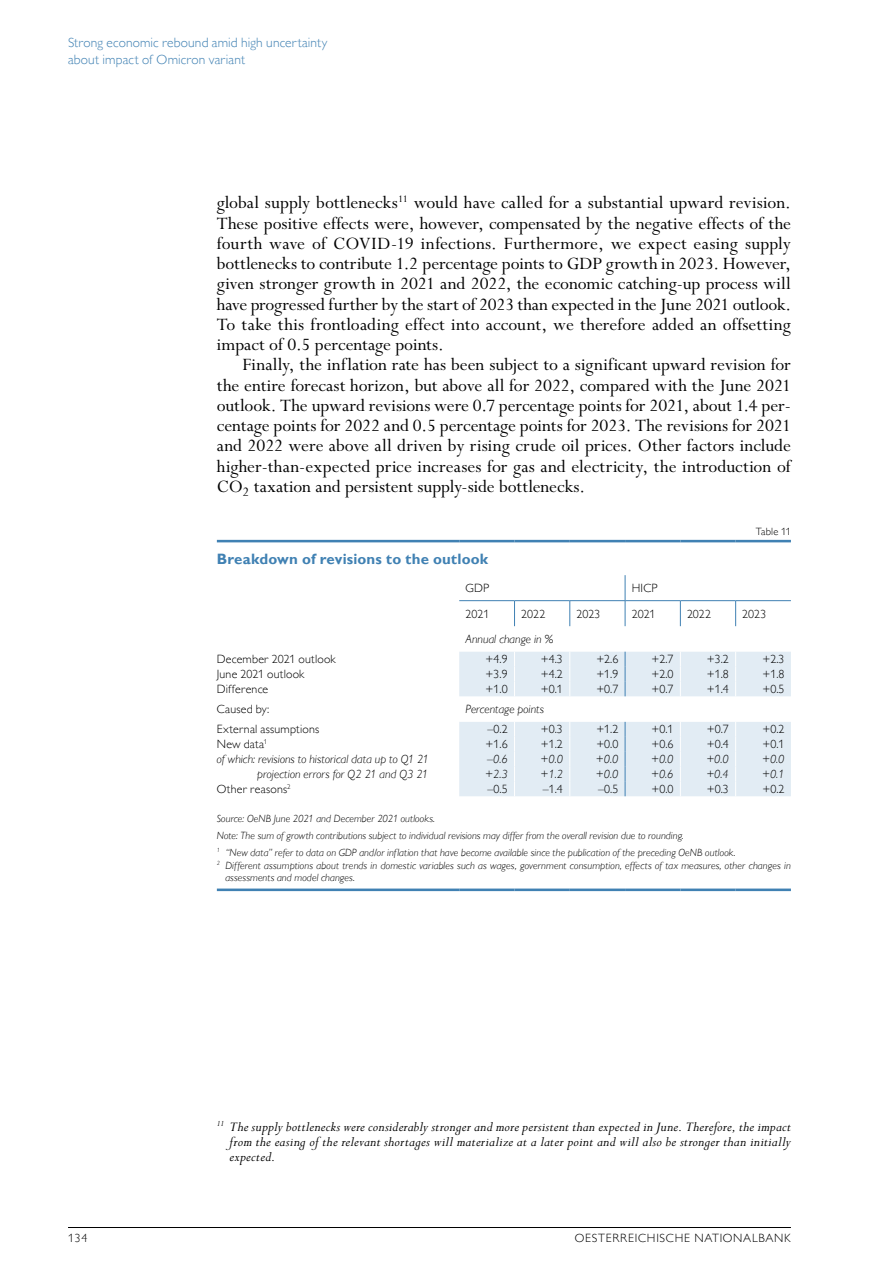
<style>
.page{position:relative;width:893px;height:1263px;background:#fff}
.page>*{position:absolute;margin:0;border:0;box-sizing:border-box;transform-origin:0 0}
.t1{font:19.5px/20.2px "Perpetua Std";color:#000;text-align:justify}
.t2{font:italic 15px/15px "Perpetua Std";letter-spacing:.015em;color:#000;text-align:justify}
.t3{font:700 15px "Gill Sans MT Pro";letter-spacing:.01em;color:#4081b3}
.t4{font:300 13.5px/16.5px "Gill Sans MT Pro";letter-spacing:.01em;color:#4081b3}
.t5{font:300 12px "Gill Sans MT Pro";letter-spacing:.015em;color:#000}
.t6{font:italic 300 12px "Gill Sans MT Pro";letter-spacing:.005em;color:#000}
.t7{font:300 12px "Gill Sans MT Pro";letter-spacing:.06em;color:#000}
.t8{font:italic 300 10.5px/17px "Gill Sans MT Pro";letter-spacing:.01em;color:#000}
.t9{font:300 10.5px "Gill Sans MT Pro";letter-spacing:.02em;color:#000}
</style>
<div class="page">
<hr style="left:68px;top:1227px;width:723px;height:1px;background:#000">
<svg style="left:459px;top:652px;width:332px;height:144px;fill:#e2ecf4"></svg>
<hr style="left:217px;top:540px;width:242px;height:2px;background:#4081b3">
<hr style="left:459px;top:540px;width:55px;height:2px;background:#4081b3">
<hr style="left:514px;top:540px;width:56px;height:2px;background:#4081b3">
<hr style="left:570px;top:540px;width:55px;height:2px;background:#4081b3">
<hr style="left:625px;top:540px;width:55px;height:2px;background:#4081b3">
<hr style="left:680px;top:540px;width:56px;height:2px;background:#4081b3">
<hr style="left:736px;top:540px;width:55px;height:2px;background:#4081b3">
<hr style="left:217px;top:888px;width:242px;height:3px;background:#4081b3">
<hr style="left:459px;top:888px;width:55px;height:3px;background:#4081b3">
<hr style="left:514px;top:888px;width:56px;height:3px;background:#4081b3">
<hr style="left:570px;top:888px;width:55px;height:3px;background:#4081b3">
<hr style="left:625px;top:888px;width:55px;height:3px;background:#4081b3">
<hr style="left:680px;top:888px;width:56px;height:3px;background:#4081b3">
<hr style="left:736px;top:888px;width:55px;height:3px;background:#4081b3">
<hr style="left:459px;top:600px;width:55px;height:1px;background:#4081b3">
<hr style="left:514px;top:600px;width:56px;height:1px;background:#4081b3">
<svg style="left:514px;top:601px;width:1px;height:25px"></svg>
<hr style="left:570px;top:600px;width:55px;height:1px;background:#4081b3">
<svg style="left:569px;top:601px;width:1px;height:25px"></svg>
<hr style="left:625px;top:600px;width:55px;height:1px;background:#4081b3">
<svg style="left:625px;top:575px;width:1px;height:51px"></svg>
<hr style="left:680px;top:600px;width:56px;height:1px;background:#4081b3">
<svg style="left:680px;top:601px;width:1px;height:25px"></svg>
<hr style="left:736px;top:600px;width:55px;height:1px;background:#4081b3">
<svg style="left:735px;top:601px;width:1px;height:25px"></svg>
<svg style="left:514px;top:652px;width:1px;height:44px"></svg>
<svg style="left:569px;top:652px;width:1px;height:44px"></svg>
<svg style="left:735px;top:652px;width:1px;height:44px"></svg>
<svg style="left:514px;top:722px;width:1px;height:74px"></svg>
<svg style="left:569px;top:722px;width:1px;height:74px"></svg>
<svg style="left:735px;top:722px;width:1px;height:74px"></svg>
<svg style="left:625px;top:652px;width:1px;height:44px"></svg>
<svg style="left:625px;top:722px;width:1px;height:74px"></svg>
<svg style="left:680px;top:652px;width:1px;height:44px"></svg>
<svg style="left:680px;top:722px;width:1px;height:74px"></svg>
<p class="t4" style="left:68px;top:34px;width:261px">Strong economic rebound amid high uncertainty about impact of Omicron variant</p>
<p class="t1" style="left:217px;top:193px;width:576px">global supply bottlenecks<sup>11</sup> would have called for a substantial upward revision.<br>These positive effects were, however, compensated by the negative effects of the fourth wave of COVID-19 infections. Furthermore, we expect easing supply bottlenecks to contribute 1.2 percentage points to GDP growth in 2023. However, given stronger growth in 2021 and 2022, the economic catching-up process will have progressed further by the start of 2023 than expected in the June 2021 outlook.<br>To take this frontloading effect into account, we therefore added an offsetting impact of 0.5 percentage points.</p>
<p class="t1" style="left:217px;top:355px;width:576px;text-indent:26px">Finally, the inflation rate has been subject to a significant upward revision for the entire forecast horizon, but above all for 2022, compared with the June 2021 outlook. The upward revisions were 0.7 percentage points for 2021, about 1.4 per&shy;centage points for 2022 and 0.5 percentage points for 2023. The revisions for 2021 and 2022 were above all driven by rising crude oil prices. Other factors include higher-than-expected price increases for gas and electricity, the introduction of CO<sub>2</sub> taxation and persistent supply-side bottlenecks.</p>
<p class="t9" style="left:756px;top:525px;width:37px">Table 11</p>
<p class="t3" style="left:217px;top:549px;width:273px">Breakdown of revisions to the outlook</p>
<p class="t5" style="left:466px;top:581px;width:25px">GDP</p>
<p class="t5" style="left:632px;top:581px;width:27px">HICP</p>
<p class="t5" style="left:466px;top:606px;width:25px">2021</p>
<p class="t5" style="left:521px;top:606px;width:26px">2022</p>
<p class="t5" style="left:576px;top:606px;width:26px">2023</p>
<p class="t5" style="left:632px;top:606px;width:25px">2021</p>
<p class="t5" style="left:687px;top:606px;width:26px">2022</p>
<p class="t5" style="left:742px;top:606px;width:26px">2023</p>
<p class="t6" style="left:466px;top:632px;width:89px">Annual change in %</p>
<p class="t5" style="left:217px;top:652px;width:121px">December 2021 outlook</p>
<p class="t5" style="left:486px;top:652px;width:24px">+4.9</p>
<p class="t5" style="left:541px;top:652px;width:24px">+4.3</p>
<p class="t5" style="left:596px;top:652px;width:24px">+2.6</p>
<p class="t5" style="left:651px;top:652px;width:24px">+2.7</p>
<p class="t5" style="left:707px;top:652px;width:24px">+3.2</p>
<p class="t5" style="left:762px;top:652px;width:24px">+2.3</p>
<p class="t5" style="left:217px;top:667px;width:89px">June 2021 outlook</p>
<p class="t5" style="left:486px;top:667px;width:24px">+3.9</p>
<p class="t5" style="left:541px;top:667px;width:24px">+4.2</p>
<p class="t5" style="left:596px;top:667px;width:24px">+1.9</p>
<p class="t5" style="left:651px;top:667px;width:24px">+2.0</p>
<p class="t5" style="left:707px;top:667px;width:24px">+1.8</p>
<p class="t5" style="left:762px;top:667px;width:24px">+1.8</p>
<p class="t5" style="left:217px;top:682px;width:53px">Difference</p>
<p class="t5" style="left:486px;top:682px;width:24px">+1.0</p>
<p class="t5" style="left:541px;top:682px;width:24px">+0.1</p>
<p class="t5" style="left:596px;top:682px;width:24px">+0.7</p>
<p class="t5" style="left:651px;top:682px;width:24px">+0.7</p>
<p class="t5" style="left:707px;top:682px;width:24px">+1.4</p>
<p class="t5" style="left:762px;top:682px;width:24px">+0.5</p>
<p class="t5" style="left:217px;top:702px;width:54px">Caused by:</p>
<p class="t6" style="left:466px;top:702px;width:80px">Percentage points</p>
<p class="t5" style="left:217px;top:722px;width:104px">External assumptions</p>
<p class="t5" style="left:488px;top:722px;width:22px">–0.2</p>
<p class="t5" style="left:541px;top:722px;width:24px">+0.3</p>
<p class="t5" style="left:596px;top:722px;width:24px">+1.2</p>
<p class="t5" style="left:651px;top:722px;width:24px">+0.1</p>
<p class="t5" style="left:707px;top:722px;width:24px">+0.7</p>
<p class="t5" style="left:762px;top:722px;width:24px">+0.2</p>
<p class="t5" style="left:217px;top:737px;width:52px">New data<sup>1</sup></p>
<p class="t5" style="left:486px;top:737px;width:24px">+1.6</p>
<p class="t5" style="left:541px;top:737px;width:24px">+1.2</p>
<p class="t5" style="left:596px;top:737px;width:24px">+0.0</p>
<p class="t5" style="left:651px;top:737px;width:24px">+0.6</p>
<p class="t5" style="left:707px;top:737px;width:24px">+0.4</p>
<p class="t5" style="left:762px;top:737px;width:24px">+0.1</p>
<p class="t6" style="left:217px;top:752px;width:213px">of which: revisions to historical data up to Q1 21</p>
<p class="t6" style="left:487px;top:752px;width:22px">–0.6</p>
<p class="t6" style="left:541px;top:752px;width:24px">+0.0</p>
<p class="t6" style="left:596px;top:752px;width:24px">+0.0</p>
<p class="t6" style="left:651px;top:752px;width:24px">+0.0</p>
<p class="t6" style="left:706px;top:752px;width:24px">+0.0</p>
<p class="t6" style="left:762px;top:752px;width:24px">+0.0</p>
<p class="t6" style="left:257px;top:767px;width:172px">projection errors for Q2 21 and Q3 21</p>
<p class="t6" style="left:485px;top:767px;width:24px">+2.3</p>
<p class="t6" style="left:541px;top:767px;width:24px">+1.2</p>
<p class="t6" style="left:596px;top:767px;width:24px">+0.0</p>
<p class="t6" style="left:651px;top:767px;width:24px">+0.6</p>
<p class="t6" style="left:706px;top:767px;width:24px">+0.4</p>
<p class="t6" style="left:762px;top:767px;width:24px">+0.1</p>
<p class="t5" style="left:217px;top:782px;width:75px">Other reasons<sup>2</sup></p>
<p class="t5" style="left:488px;top:782px;width:22px">–0.5</p>
<p class="t5" style="left:543px;top:782px;width:22px">–1.4</p>
<p class="t5" style="left:598px;top:782px;width:22px">–0.5</p>
<p class="t5" style="left:651px;top:782px;width:24px">+0.0</p>
<p class="t5" style="left:707px;top:782px;width:24px">+0.3</p>
<p class="t5" style="left:762px;top:782px;width:24px">+0.2</p>
<p class="t8" style="left:217px;top:810px;width:520px">Source: OeNB June 2021 and December 2021 outlooks.<br>Note: The sum of growth contributions subject to individual revisions may differ from the overall revision due to rounding.<br><sup>1</sup> “New data” refer to data on GDP and/or inflation that have become available since the publication of the preceding OeNB outlook.</p>
<p class="t8" style="left:225px;top:858px;width:567px;line-height:12.8px;text-indent:-9px"><sup>2</sup> Different assumptions about trends in domestic variables such as wages, government consumption, effects of tax measures, other changes in assessments and model changes.</p>
<p class="t2" style="left:230px;top:1120px;width:563px;text-indent:-13px"><sup>11</sup> The supply bottlenecks were considerably stronger and more persistent than expected in June. Therefore, the impact from the easing of the relevant shortages will materialize at a later point and will also be stronger than initially expected.</p>
<p class="t5" style="left:68px;top:1231px;width:21px">134</p>
<p class="t7" style="left:575px;top:1231px;width:218px">OESTERREICHISCHE NATIONALBANK</p>
</div>
